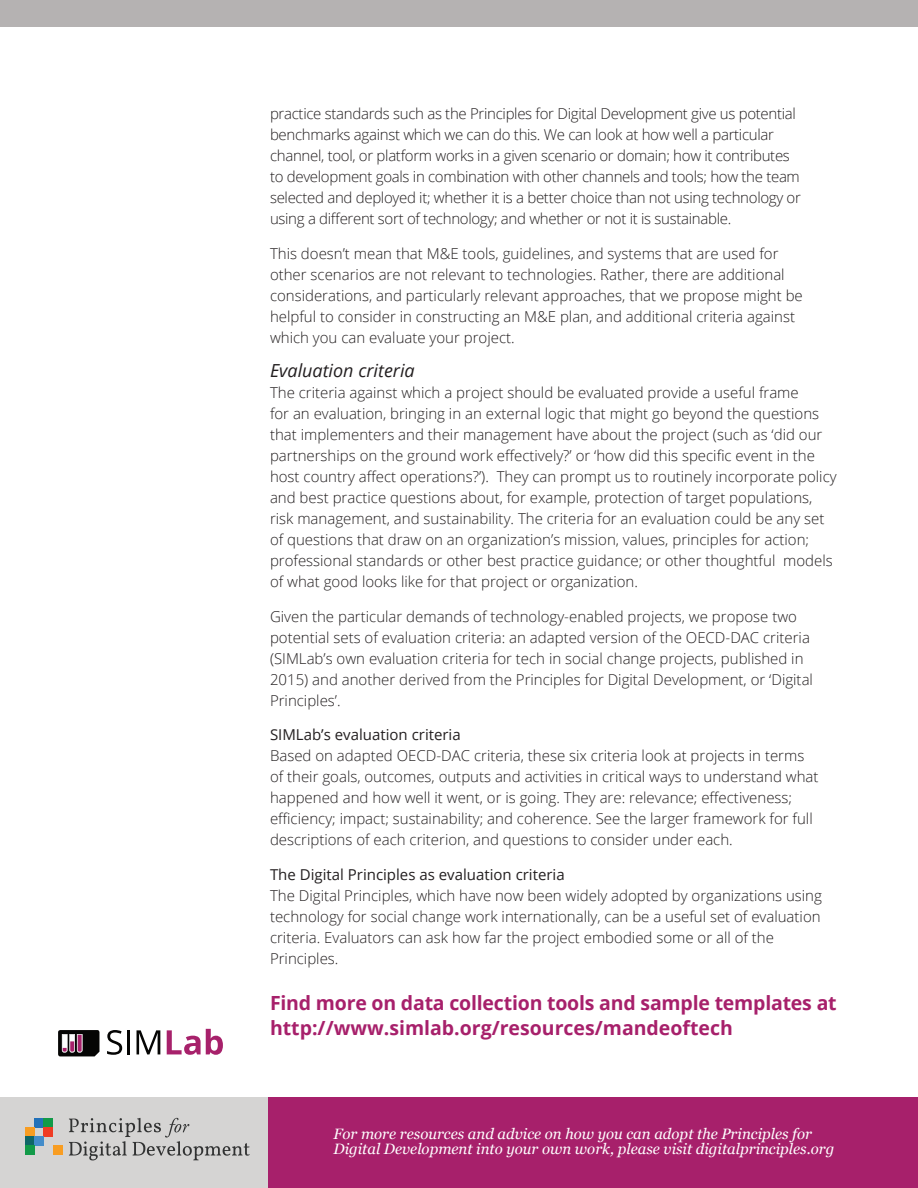
<style>
.page{position:relative;width:918px;height:1188px;background:#fff}
.page>*{position:absolute;margin:0;border:0;box-sizing:border-box;transform-origin:0 0}
.t1{font:700 19.5px "Open Sans";letter-spacing:-.01em;color:#a7206b}
.t2{font:italic 18px "Open Sans";color:#231f20}
.t3{font:300 15px/21px "Open Sans";color:#231f20}
.t4{font:300 15px/21px "Open Sans";letter-spacing:-.02em;color:#231f20}
.t5{font:italic 15px/15px "Georgia";color:#fff}
.t6{font:15px "Open Sans";color:#231f20}
</style>
<div class="page">
<div style="left:0;top:0;width:918px;height:27px;background:#b5b2b2"></div>
<div style="left:0;top:1097px;width:667px;height:91px;background:#d5d4d3"></div>
<div style="left:268px;top:1097px;width:650px;height:91px;background:#a7206b"></div>
<div style="left:34px;top:1119px;width:9px;height:9px;background:#2271b9"></div>
<div style="left:43px;top:1119px;width:9px;height:9px;background:#129a48"></div>
<div style="left:25px;top:1128px;width:9px;height:9px;background:#f89d22"></div>
<div style="left:43px;top:1128px;width:9px;height:9px;background:#ef3c24"></div>
<div style="left:25px;top:1137px;width:9px;height:9px;background:#0f6667"></div>
<div style="left:34px;top:1137px;width:9px;height:9px;background:#438cca"></div>
<div style="left:25px;top:1146px;width:9px;height:9px;background:#129a48"></div>
<div style="left:53px;top:1146px;width:9px;height:9px;background:#f89d22"></div>
<svg style="left:69px;top:1118px;width:181px;height:42px"></svg>
<svg style="left:58px;top:1030px;width:41px;height:26px"></svg>
<svg style="left:107px;top:1030px;width:15px;height:25px"></svg>
<hr style="left:127px;top:1030px;width:3px;height:24px;background:#050504">
<svg style="left:137px;top:1030px;width:23px;height:24px"></svg>
<svg style="left:167px;top:1029px;width:56px;height:26px"></svg>
<p class="t4" style="left:270px;top:103px;width:532px">practice standards such as the Principles for Digital Development give us potential benchmarks against which we can do this. We can look at how well a particular channel, tool, or platform works in a given scenario or domain; how it contributes to development goals in combination with other channels and tools; how the team selected and deployed it; whether it is a better choice than not using technology or using a different sort of technology; and whether or not it is sustainable.</p>
<p class="t3" style="left:270px;top:243px;width:534px">This doesn’t mean that M&amp;E tools, guidelines, and systems that are used for other scenarios are not relevant to technologies. Rather, there are additional considerations, and particularly relevant approaches, that we propose might be helpful to consider in constructing an M&amp;E plan, and additional criteria against which you can evaluate your project.</p>
<p class="t2" style="left:270px;top:359px;width:146px">Evaluation criteria</p>
<p class="t3" style="left:270px;top:382px;width:568px">The criteria against which a project should be evaluated provide a useful frame<br>for an evaluation, bringing in an external logic that might go beyond the questions that implementers and their management have about the project (such as ‘did our partnerships on the ground work effectively?’ or ‘how did this specific event in the host country affect operations?’). They can prompt us to routinely incorporate policy and best practice questions about, for example, protection of target populations, risk management, and sustainability. The criteria for an evaluation could be any set of questions that draw on an organization’s mission, values, principles for action; professional standards or other best practice guidance; or other thoughtful models of what good looks like for that project or organization.</p>
<p class="t3" style="left:270px;top:606px;width:545px">Given the particular demands of technology-enabled projects, we propose two potential sets of evaluation criteria: an adapted version of the OECD-DAC criteria (SIMLab’s own evaluation criteria for tech in social change projects, published in 2015) and another derived from the Principles for Digital Development, or ‘Digital Principles’.</p>
<p class="t6" style="left:270px;top:725px;width:192px">SIMLab’s evaluation criteria</p>
<p class="t3" style="left:270px;top:745px;width:550px">Based on adapted OECD-DAC criteria, these six criteria look at projects in terms of their goals, outcomes, outputs and activities in critical ways to understand what happened and how well it went, or is going. They are: relevance; effectiveness; efficiency; impact; sustainability; and coherence. See the larger framework for full descriptions of each criterion, and questions to consider under each.</p>
<p class="t6" style="left:270px;top:864px;width:296px">The Digital Principles as evaluation criteria</p>
<p class="t3" style="left:270px;top:885px;width:554px">The Digital Principles, which have now been widely adopted by organizations using technology for social change work internationally, can be a useful set of evaluation criteria. Evaluators can ask how far the project embodied some or all of the Principles.</p>
<p class="t1" style="left:270px;top:990px;width:568px">Find more on data collection tools and sample templates at</p>
<p class="t1" style="left:270px;top:1015px;width:464px">http://www.simlab.org/resources/mandeoftech</p>
<p class="t5" style="left:333px;top:1126px;width:502px">For more resources and advice on how you can adopt the Principles for<br>Digital Development into your own work, please visit digitalprinciples.org</p>
</div>
